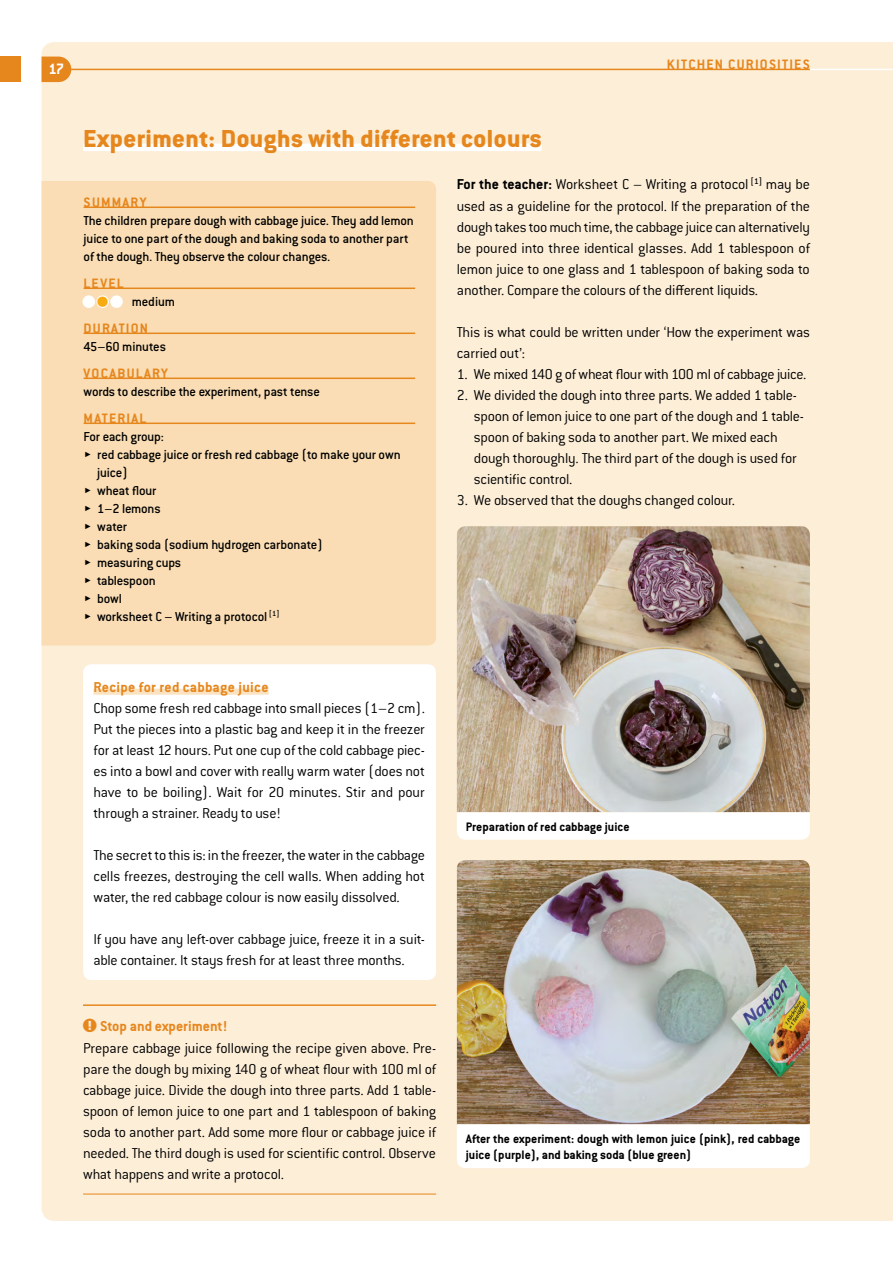
<style>
.page{position:relative;width:893px;height:1263px;background:#fff}
.page>*{position:absolute;margin:0;border:0;box-sizing:border-box;transform-origin:0 0}
.H3_18pt_Kitchen{font:800 27px "Conduit ITC Pro";letter-spacing:.02em;color:#e6871e}
.t1{font:700 16.5px "Conduit ITC Pro";color:#fff}
._01_Copy{font:300 15.75px/21px "Conduit ITC Pro";letter-spacing:-.015em;color:#000;text-align:justify}
._01_Copy_Stop_Kitche{font:300 15.75px/21px "Conduit ITC Pro";letter-spacing:-.015em;color:#000;text-align:justify}
._01_Copy_OhneLZ{font:300 15.75px/21px "Conduit ITC Pro";letter-spacing:-.015em;color:#000}
.H4_Kitchen{font:700 15.75px "Conduit ITC Pro";letter-spacing:.01em;color:#e6871e}
._03_Summary_Head_Kit{font:700 15px "Conduit ITC Pro";letter-spacing:.08em;color:#e6871e}
._03_Summary_Kitchen{font:500 14.25px/18px "Conduit ITC Pro";letter-spacing:-.015em;color:#000}
._01_BU{font:700 13.5px/16.5px "Conduit ITC Pro";color:#000}
.s1{font-weight:700}
</style>
<div class="page">
<div style="left:42px;top:42px;width:851px;height:1179px;background:#fdeed8"></div>
<div style="left:83px;top:144px;width:459px;height:7px;background:#fff"></div>
<hr style="left:83px;top:1004px;width:353px;height:2px;background:#e6871e">
<hr style="left:83px;top:1194px;width:353px;height:1px;background:#e6871e">
<div style="left:83px;top:664px;width:353px;height:316px;background:#fff;border-radius:9px"></div>
<div style="left:93px;top:689px;width:176px;height:6px;background:#fbe3c1"></div>
<img style="left:457px;top:526px;width:353px;height:286px">
<svg style="left:457px;top:812px;width:353px;height:28px"></svg>
<img style="left:457px;top:860px;width:353px;height:264px">
<svg style="left:457px;top:1124px;width:353px;height:44px"></svg>
<div style="left:42px;top:181px;width:394px;height:465px;background:#faddb4"></div>
<hr style="left:84px;top:207px;width:331px;height:1px;background:#e6871e">
<hr style="left:84px;top:288px;width:331px;height:1px;background:#e6871e">
<hr style="left:84px;top:333px;width:331px;height:1px;background:#e6871e">
<hr style="left:84px;top:378px;width:331px;height:1px;background:#e6871e">
<hr style="left:84px;top:423px;width:331px;height:1px;background:#e6871e">
<div style="left:82px;top:295px;width:13px;height:13px;border:2px solid #fff;border-radius:50%"></div>
<div style="left:96px;top:295px;width:13px;height:13px;border:2px solid #fff;border-radius:50%"></div>
<div style="left:110px;top:295px;width:13px;height:13px;border:2px solid #fff;border-radius:50%"></div>
<hr style="left:43px;top:69px;width:767px;height:1px;background:#e6871e">
<hr style="left:810px;top:69px;width:83px;height:1px;background:#fff">
<div style="left:0;top:57px;width:21px;height:25px;background:#e6871e"></div>
<div style="left:41px;top:57px;width:30px;height:25px;background:#e6871e;border-radius:13px"></div>
<svg style="left:84px;top:296px;width:38px;height:11px"></svg>
<p class="t1" style="left:48px;top:59px;width:17px">17</p>
<p class="_03_Summary_Head_Kit" style="left:667px;top:55px;width:144px">KITCHEN CURIOSITIES</p>
<p class="H3_18pt_Kitchen" style="left:83px;top:123px;width:460px">Experiment: Doughs with different colours</p>
<p class="_03_Summary_Head_Kit" style="left:84px;top:194px;width:64px">SUMMARY</p>
<p class="_03_Summary_Kitchen" style="left:84px;top:211px;width:332px">The children prepare dough with cabbage juice. They add lemon juice to one part of the dough and baking soda to another part of the dough. They observe the colour changes.</p>
<p class="_03_Summary_Head_Kit" style="left:84px;top:275px;width:41px">LEVEL</p>
<p class="_03_Summary_Kitchen" style="left:132px;top:292px;width:45px">medium</p>
<p class="_03_Summary_Head_Kit" style="left:84px;top:320px;width:66px">DURATION</p>
<p class="_03_Summary_Kitchen" style="left:84px;top:337px;width:84px">45–60 minutes</p>
<p class="_03_Summary_Head_Kit" style="left:84px;top:365px;width:86px">VOCABULARY</p>
<p class="_03_Summary_Kitchen" style="left:84px;top:382px;width:238px">words to describe the experiment, past tense</p>
<p class="_03_Summary_Head_Kit" style="left:84px;top:410px;width:64px">MATERIAL</p>
<p class="_03_Summary_Kitchen" style="left:84px;top:427px;width:82px">For each group:</p>
<p class="_03_Summary_Kitchen" style="left:97px;top:445px;width:305px;text-indent:-13px"><sup>5</sup> red cabbage juice or fresh red cabbage (to make your own juice)</p>
<p class="_03_Summary_Kitchen" style="left:84px;top:481px;width:74px"><sup>5</sup> wheat flour</p>
<p class="_03_Summary_Kitchen" style="left:84px;top:499px;width:78px"><sup>5</sup> 1–2 lemons</p>
<p class="_03_Summary_Kitchen" style="left:84px;top:517px;width:44px"><sup>5</sup> water</p>
<p class="_03_Summary_Kitchen" style="left:84px;top:535px;width:240px"><sup>5</sup> baking soda (sodium hydrogen carbonate)</p>
<p class="_03_Summary_Kitchen" style="left:84px;top:553px;width:98px"><sup>5</sup> measuring cups</p>
<p class="_03_Summary_Kitchen" style="left:84px;top:571px;width:73px"><sup>5</sup> tablespoon</p>
<p class="_03_Summary_Kitchen" style="left:84px;top:589px;width:39px"><sup>5</sup> bowl</p>
<p class="_03_Summary_Kitchen" style="left:84px;top:607px;width:197px"><sup>5</sup> worksheet C – Writing a protocol <sup>[1]</sup></p>
<p class="_01_Copy" style="left:457px;top:174px;width:355px"><span class="s1">For the teacher:</span> Worksheet C – Writing a protocol <sup>[1]</sup> may be used as a guideline for the protocol. If the preparation of the dough takes too much time, the cabbage juice can alternatively be poured into three identical glasses. Add 1 tablespoon of lemon juice to one glass and 1 tablespoon of baking soda to another. Compare the colours of the different liquids.</p>
<p class="_01_Copy_OhneLZ" style="left:457px;top:321px;width:355px">This is what could be written under ‘How the experiment was carried out’:</p>
<p class="_01_Copy_Stop_Kitche" style="left:457px;top:364px;width:351px">1. We mixed 140 g of wheat flour with 100 ml of cabbage juice.</p>
<p class="_01_Copy_Stop_Kitche" style="left:474px;top:385px;width:332px;text-align:left;text-indent:-17px">2. We divided the dough into three parts. We added 1 table&shy;spoon of lemon juice to one part of the dough and 1 table&shy;spoon of baking soda to another part. We mixed each dough thoroughly. The third part of the dough is used for scientific control.</p>
<p class="_01_Copy_Stop_Kitche" style="left:457px;top:490px;width:280px">3. We observed that the doughs changed colour.</p>
<p class="H4_Kitchen" style="left:93px;top:678px;width:177px">Recipe for red cabbage juice</p>
<p class="_01_Copy" style="left:93px;top:697px;width:333px">Chop some fresh red cabbage into small pieces (1–2 cm).<br>Put the pieces into a plastic bag and keep it in the freezer for at least 12 hours. Put one cup of the cold cabbage piec&shy;es into a bowl and cover with really warm water (does not have to be boiling). Wait for 20 minutes. Stir and pour through a strainer. Ready to use!</p>
<p class="_01_Copy" style="left:93px;top:845px;width:333px">The secret to this is: in the freezer, the water in the cabbage cells freezes, destroying the cell walls. When adding hot water, the red cabbage colour is now easily dissolved.</p>
<p class="_01_Copy" style="left:93px;top:929px;width:331px">If you have any left-over cabbage juice, freeze it in a suit&shy;able container. It stays fresh for at least three months.</p>
<p class="H4_Kitchen" style="left:83px;top:1017px;width:146px">■ Stop and experiment!</p>
<p class="_01_Copy_Stop_Kitche" style="left:83px;top:1037px;width:355px">Prepare cabbage juice following the recipe given above. Pre&shy;pare the dough by mixing 140 g of wheat flour with 100 ml of cabbage juice. Divide the dough into three parts. Add 1 table&shy;spoon of lemon juice to one part and 1 tablespoon of baking soda to another part. Add some more flour or cabbage juice if needed. The third dough is used for scientific control. Observe what happens and write a protocol.</p>
<p class="_01_BU" style="left:466px;top:818px;width:165px">Preparation of red cabbage juice</p>
<p class="_01_BU" style="left:466px;top:1130px;width:336px">After the experiment: dough with lemon juice (pink), red cabbage juice (purple), and baking soda (blue green)</p>
</div>
